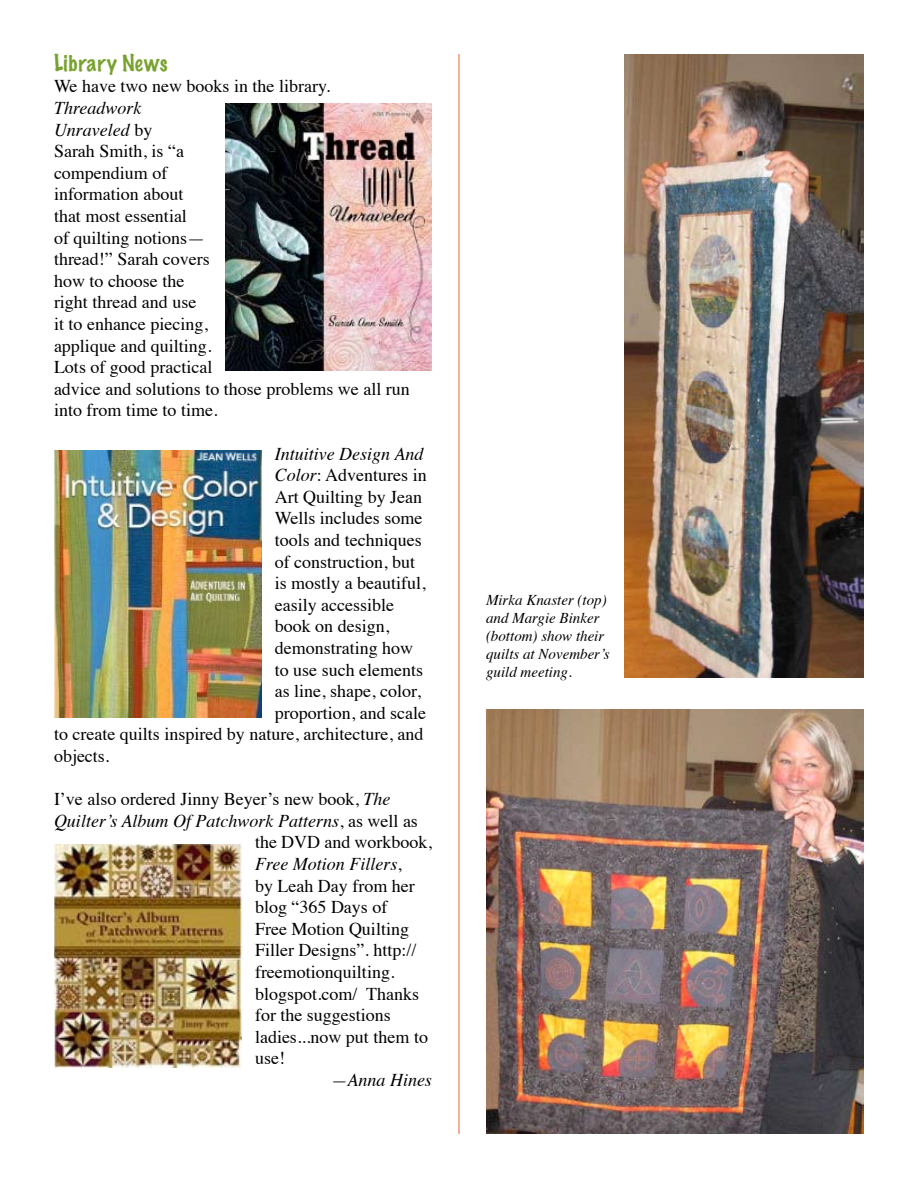
<style>
.page{position:relative;width:918px;height:1188px;background:#fff}
.page>*{position:absolute;margin:0;border:0;box-sizing:border-box;transform-origin:0 0}
.t1{font:100 21px "Marker Felt";letter-spacing:.035em;color:#78a22f}
.t2{font:18px/21.6px "Times";color:#000}
.t3{font:italic 18px "Times";color:#000}
.t4{font:italic 15px/18px "Times";color:#000}
.s1{font-style:italic}
.s2{font-style:normal}
</style>
<div class="page">
<img style="left:625px;top:54px;width:239px;height:624px">
<img style="left:487px;top:709px;width:377px;height:425px">
<img style="left:226px;top:104px;width:206px;height:267px">
<img style="left:54px;top:450px;width:207px;height:267px">
<img style="left:54px;top:844px;width:187px;height:224px">
<hr style="left:459px;top:54px;width:1px;height:1080px;background:#f26631">
<p class="t1" style="left:54px;top:53px;width:115px">Library News</p>
<p class="t2" style="left:54px;top:77px;width:278px">We have two new books in the library.</p>
<p class="t2" style="left:54px;top:99px;width:357px"><span class="s1">Threadwork<br>Unraveled</span> by<br>Sarah Smith, is “a<br>compendium of<br>information about<br>that most essential<br>of quilting notions—<br>thread!” Sarah covers<br>how to choose the<br>right thread and use<br>it to enhance piecing,<br>applique and quilting.<br>Lots of good practical<br>advice and solutions to those problems we all run into from time to time.</p>
<p class="t3" style="left:275px;top:446px;width:150px">Intuitive Design And</p>
<p class="t2" style="left:275px;top:466px;width:154px"><span class="s1">Color</span>: Adventures in</p>
<p class="t2" style="left:275px;top:488px;width:149px">Art Quilting by Jean</p>
<p class="t2" style="left:275px;top:509px;width:149px">Wells includes some</p>
<p class="t2" style="left:275px;top:531px;width:148px">tools and techniques</p>
<p class="t2" style="left:275px;top:552px;width:142px">of construction, but</p>
<p class="t2" style="left:275px;top:574px;width:153px">is mostly a beautiful,</p>
<p class="t2" style="left:275px;top:596px;width:121px">easily accessible</p>
<p class="t2" style="left:275px;top:617px;width:116px">book on design,</p>
<p class="t2" style="left:275px;top:639px;width:140px">demonstrating how</p>
<p class="t2" style="left:275px;top:660px;width:150px">to use such elements</p>
<p class="t2" style="left:275px;top:682px;width:148px">as line, shape, color,</p>
<p class="t2" style="left:275px;top:704px;width:153px">proportion, and scale</p>
<p class="t2" style="left:54px;top:725px;width:371px">to create quilts inspired by nature, architecture, and</p>
<p class="t2" style="left:54px;top:747px;width:57px">objects.</p>
<p class="t2" style="left:54px;top:790px;width:338px">I’ve also ordered Jinny Beyer’s new book, <span class="s1">The</span></p>
<p class="t3" style="left:54px;top:813px;width:365px">Quilter’s Album Of Patchwork Patterns<span class="s2">, as well as</span></p>
<p class="t2" style="left:255px;top:833px;width:179px">the DVD and workbook,</p>
<p class="t3" style="left:255px;top:857px;width:148px">Free Motion Fillers<span class="s2">,</span></p>
<p class="t2" style="left:255px;top:876px;width:161px">by Leah Day from her</p>
<p class="t2" style="left:255px;top:898px;width:134px">blog “365 Days of</p>
<p class="t2" style="left:255px;top:920px;width:156px">Free Motion Quilting</p>
<p class="t2" style="left:255px;top:941px;width:163px">Filler Designs”. http://</p>
<p class="t2" style="left:255px;top:963px;width:141px">freemotionquilting.</p>
<p class="t2" style="left:255px;top:984px;width:166px">blogspot.com/ Thanks</p>
<p class="t2" style="left:255px;top:1006px;width:137px">for the suggestions</p>
<p class="t2" style="left:255px;top:1028px;width:174px">ladies...now put them to</p>
<p class="t2" style="left:255px;top:1049px;width:31px">use!</p>
<p class="t3" style="left:332px;top:1073px;width:102px">—Anna Hines</p>
<p class="t4" style="left:486px;top:592px;width:125px">Mirka Knaster (top) and Margie Binker (bottom) show their quilts at November’s guild meeting.</p>
</div>
